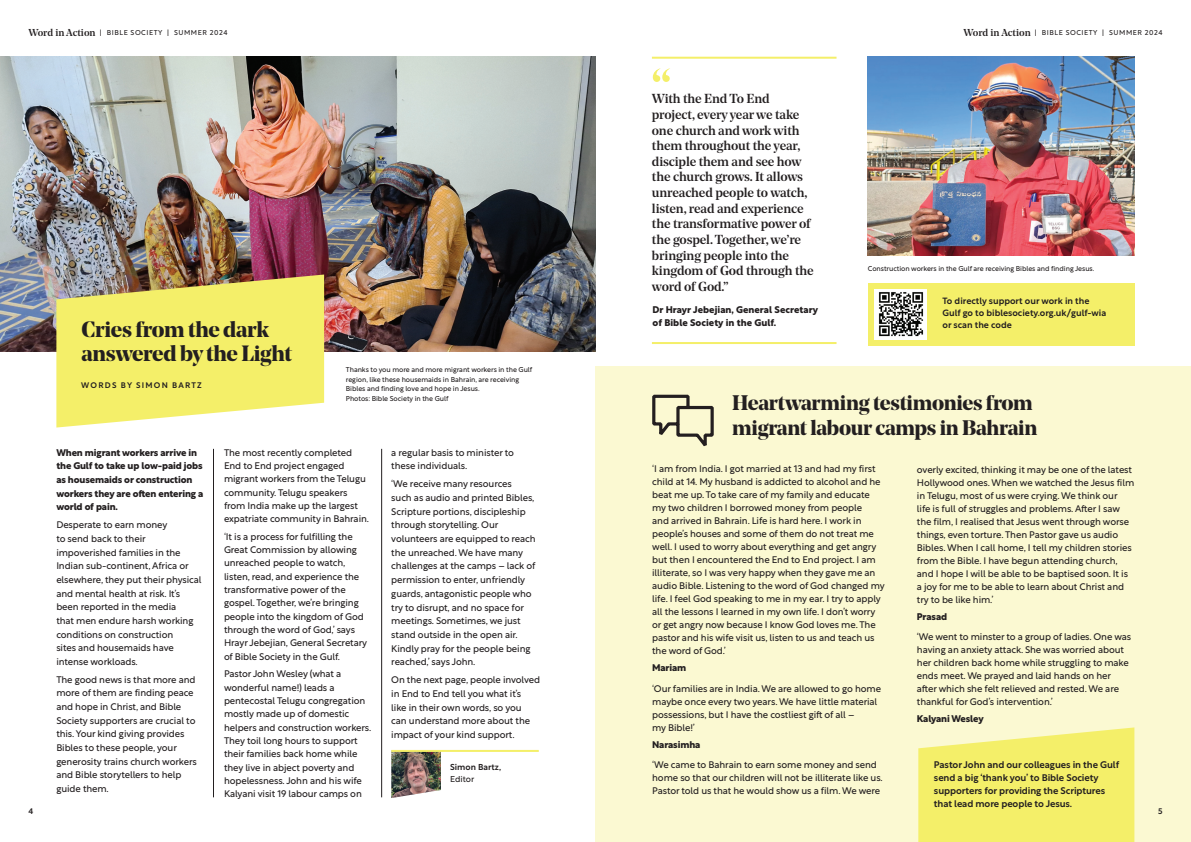
<style>
.page{position:relative;width:1191px;height:842px;background:#fff}
.page>*{position:absolute;margin:0;border:0;box-sizing:border-box;transform-origin:0 0}
.t1{font:700 50px "Noe Display";color:#f4ef69}
.t2{font:700 22px/24px "Noe Display";letter-spacing:-.015em;color:#231f20}
.t3{font:700 21px/25.2px "Noe Display";letter-spacing:-.01em;color:#231f20}
.t4{font:500 13px/15.6px "Noe Standard";letter-spacing:-.015em;color:#231f20}
.t5{font:9.5px/13.7px "Rustica";letter-spacing:-.01em;color:#231f20}
.t6{font:700 9.5px/13.7px "Rustica";letter-spacing:-.01em;color:#231f20}
.t7{font:500 9.5px/13px "Rustica";letter-spacing:-.01em;color:#231f20}
.t8{font:500 9px/12px "Rustica";color:#231f20}
.t9{font:500 8.5px "Rustica";color:#231f20}
.t10{font:8.5px "Rustica";color:#231f20}
.t11{font:500 8px "Rustica";letter-spacing:.15em;color:#231f20}
.t12{font:7px/9.5px "Rustica";letter-spacing:-.01em;color:#231f20}
.t13{font:7px "Rustica";letter-spacing:.075em;color:#231f20}
.s1{font-family:"Noe Standard";font-weight:500;font-size:10px}
</style>
<div class="page">
<div style="left:595px;top:366px;width:596px;height:476px;background:#fbf9d2"></div>
<img style="left:0;top:57px;width:595px;height:294px">
<img style="left:867px;top:57px;width:267px;height:199px">
<svg style="left:56px;top:275px;width:268px;height:153px;fill:#f4ef69"></svg>
<hr style="left:213px;top:449px;width:1px;height:348px;background:#231f20">
<hr style="left:381px;top:449px;width:1px;height:348px;background:#231f20">
<img style="left:391px;top:752px;width:50px;height:46px">
<hr style="left:391px;top:750px;width:148px;height:2px;background:#f4ef69">
<hr style="left:652px;top:57px;width:184px;height:2px;background:#f4ef69">
<hr style="left:652px;top:342px;width:184px;height:2px;background:#f4ef69">
<svg style="left:918px;top:727px;width:216px;height:115px"></svg>
<svg style="left:652px;top:394px;width:62px;height:53px"></svg>
<div style="left:868px;top:283px;width:266px;height:63px;background:#f4ef69"></div>
<div style="left:874px;top:289px;width:53px;height:50px;background:#fff"></div>
<img style="left:879px;top:292px;width:45px;height:45px">
<p class="t13" style="left:28px;top:27px;width:201px"><span class="s1">Word in Action</span> | BIBLE SOCIETY | SUMMER 2024</p>
<h2 class="t2" style="left:82px;top:317px;width:212px">Cries from the dark answered by the Light</h2>
<p class="t11" style="left:81px;top:378px;width:122px">WORDS BY SIMON BARTZ</p>
<p class="t12" style="left:346px;top:364px;width:188px">Thanks to you more and more migrant workers in the Gulf region, like these housemaids in Bahrain, are receiving Bibles and finding love and hope in Jesus.<br>Photos: Bible Society in the Gulf</p>
<p class="t11" style="left:28px;top:804px;width:6px">4</p>
<p class="t6" style="left:56px;top:444px;width:149px">When migrant workers arrive in the Gulf to take up low-paid jobs as housemaids or construction workers they are often entering a world of pain.</p>
<p class="t5" style="left:56px;top:517px;width:147px">Desperate to earn money<br>to send back to their impoverished families in the<br>Indian sub-continent, Africa or elsewhere, they put their physical and mental health at risk. It’s been reported in the media<br>that men endure harsh working conditions on construction<br>sites and housemaids have intense workloads.</p>
<p class="t5" style="left:56px;top:671px;width:142px">The good news is that more and more of them are finding peace and hope in Christ, and Bible<br>Society supporters are crucial to this. Your kind giving provides<br>Bibles to these people, your generosity trains church workers and Bible storytellers to help guide them.</p>
<p class="t5" style="left:224px;top:444px;width:147px;line-height:13.3px">The most recently completed<br>End to End project engaged migrant workers from the Telugu community. Telugu speakers from India make up the largest expatriate community in Bahrain.</p>
<p class="t5" style="left:224px;top:529px;width:145px;line-height:13.3px">‘It is a process for fulfilling the<br>Great Commission by allowing unreached people to watch, listen, read, and experience the transformative power of the gospel. Together, we’re bringing people into the kingdom of God through the word of God,’ says<br>Hrayr Jebejian, General Secretary of Bible Society in the Gulf.</p>
<p class="t5" style="left:224px;top:666px;width:149px;line-height:13.3px">Pastor John Wesley (what a wonderful name!) leads a pentecostal Telugu congregation mostly made up of domestic helpers and construction workers.<br>They toil long hours to support their families back home while they live in abject poverty and hopelessness. John and his wife<br>Kalyani visit 19 labour camps on</p>
<p class="t5" style="left:391px;top:444px;width:124px">a regular basis to minister to these individuals.</p>
<p class="t5" style="left:391px;top:476px;width:146px">‘We receive many resources<br>such as audio and printed Bibles,<br>Scripture portions, discipleship through storytelling. Our volunteers are equipped to reach the unreached. We have many challenges at the camps – lack of permission to enter, unfriendly guards, antagonistic people who try to disrupt, and no space for meetings. Sometimes, we just stand outside in the open air.<br>Kindly pray for the people being reached,’ says John.</p>
<p class="t5" style="left:391px;top:672px;width:150px">On the next page, people involved in End to End tell you what it’s<br>like in their own words, so you<br>can understand more about the impact of your kind support.</p>
<p class="t9" style="left:450px;top:759px;width:52px">Simon Bartz,</p>
<p class="t10" style="left:450px;top:771px;width:26px">Editor</p>
<h1 class="t1" style="left:652px;top:53px;width:20px">“</h1>
<p class="t4" style="left:652px;top:91px;width:163px">With the End To End project, every year we take one church and work with them throughout the year, disciple them and see how the church grows. It allows unreached people to watch, listen, read and experience the transformative power of the gospel. Together, we’re bringing people into the kingdom of God through the word of God.”</p>
<p class="t6" style="left:652px;top:302px;width:167px;line-height:13px">Dr Hrayr Jebejian, General Secretary of Bible Society in the Gulf.</p>
<p class="t13" style="left:963px;top:27px;width:201px"><span class="s1">Word in Action</span> | BIBLE SOCIETY | SUMMER 2024</p>
<p class="t12" style="left:868px;top:263px;width:228px">Construction workers in the Gulf are receiving Bibles and finding Jesus.</p>
<p class="t8" style="left:942px;top:294px;width:165px">To directly support our work in the<br>Gulf go to biblesociety.org.uk/gulf-wia or scan the code</p>
<h3 class="t3" style="left:732px;top:389px;width:307px">Heartwarming testimonies from migrant labour camps in Bahrain</h3>
<p class="t5" style="left:652px;top:461px;width:234px;line-height:13px">‘I am from India. I got married at 13 and had my first child at 14. My husband is addicted to alcohol and he beat me up. To take care of my family and educate my two children I borrowed money from people<br>and arrived in Bahrain. Life is hard here. I work in people’s houses and some of them do not treat me well. I used to worry about everything and get angry but then I encountered the End to End project. I am illiterate, so I was very happy when they gave me an audio Bible. Listening to the word of God changed my life. I feel God speaking to me in my ear. I try to apply all the lessons I learned in my own life. I don’t worry or get angry now because I know God loves me. The pastor and his wife visit us, listen to us and teach us the word of God.’</p>
<p class="t6" style="left:652px;top:660px;width:36px">Mariam</p>
<p class="t5" style="left:652px;top:681px;width:230px;line-height:13px">‘Our families are in India. We are allowed to go home maybe once every two years. We have little material possessions, but I have the costliest gift of all –<br>my Bible!’</p>
<p class="t6" style="left:652px;top:737px;width:50px">Narasimha</p>
<p class="t5" style="left:652px;top:757px;width:232px;line-height:13px">‘We came to Bahrain to earn some money and send home so that our children will not be illiterate like us.<br>Pastor told us that he would show us a film. We were</p>
<p class="t5" style="left:917px;top:462px;width:219px;line-height:13px">overly excited, thinking it may be one of the latest Hollywood ones. When we watched the Jesus film in Telugu, most of us were crying. We think our<br>life is full of struggles and problems. After I saw the film, I realised that Jesus went through worse things, even torture. Then Pastor gave us audio Bibles. When I call home, I tell my children stories from the Bible. I have begun attending church, and I hope I will be able to be baptised soon. It is a joy for me to be able to learn about Christ and try to be like him.’</p>
<p class="t6" style="left:917px;top:609px;width:32px">Prasad</p>
<p class="t5" style="left:917px;top:629px;width:216px;line-height:13px">‘We went to minster to a group of ladies. One was having an anxiety attack. She was worried about her children back home while struggling to make ends meet. We prayed and laid hands on her after which she felt relieved and rested. We are thankful for God’s intervention.’</p>
<p class="t6" style="left:917px;top:711px;width:68px">Kalyani Wesley</p>
<p class="t7" style="left:934px;top:757px;width:187px">Pastor John and our colleagues in the Gulf send a big ‘thank you’ to Bible Society supporters for providing the Scriptures that lead more people to Jesus.</p>
<p class="t11" style="left:1158px;top:804px;width:6px">5</p>
</div>
